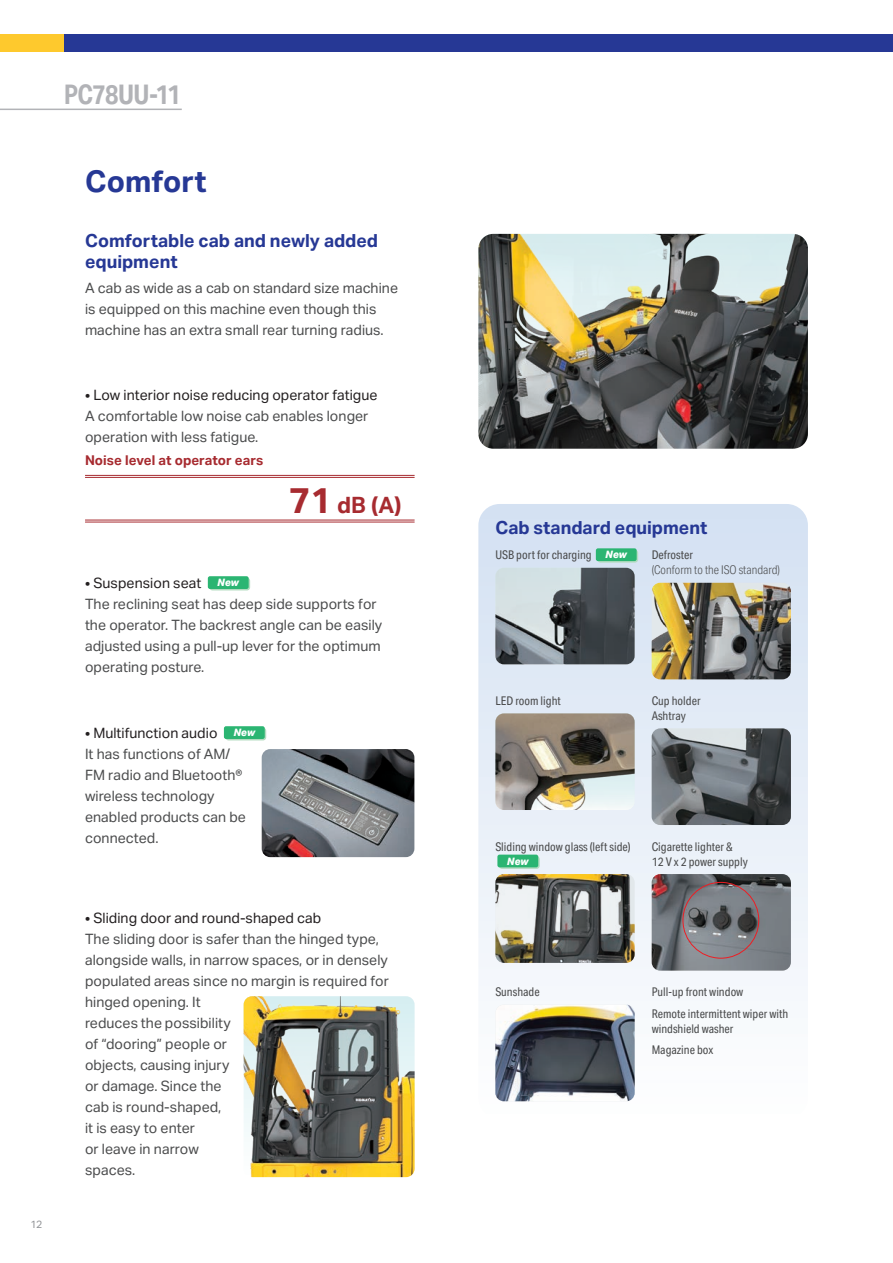
<style>
.page{position:relative;width:893px;height:1263px;background:#fff}
.page>*{position:absolute;margin:0;border:0;box-sizing:border-box;transform-origin:0 0}
.t1{font:700 30px "Aktiv Grotesk";color:#263895}
.t2{font:700 27px "Aktiv Grotesk Cd";letter-spacing:-.02em;color:#b2b3b7}
.t3{font:700 22.5px "Aktiv Grotesk";color:#a72b30}
.t4{font:700 18px/21px "Aktiv Grotesk";color:#263895}
.t5{font:14.25px/21px "Aktiv Grotesk";color:#4b4c4d}
.t6{font:14.25px "Aktiv Grotesk";color:#231f20}
.t7{font:700 13.5px "Aktiv Grotesk";color:#a72b30}
.t8{font:12px/15px "Aktiv Grotesk Cd";color:#4b4c4d}
.t9{font:300 12px "Aktiv Grotesk Cd";color:#4b4c4d}
.t10{font:10.5px "Aktiv Grotesk";color:#939598}
.t11{font:italic 800 10.2px "Aktiv Grotesk";letter-spacing:-.015em;color:#fff}
.s1{font-size:36px}
.s2{font-family:"Aktiv Grotesk";font-weight:800;font-style:italic;font-size:10.2px;color:#fff}
</style>
<div class="page">
<img style="left:478px;top:234px;width:330px;height:215px">
<svg style="left:478px;top:504px;width:330px;height:598px"></svg>
<img style="left:495px;top:874px;width:140px;height:89px">
<img style="left:495px;top:568px;width:140px;height:96px">
<img style="left:495px;top:713px;width:140px;height:97px">
<img style="left:495px;top:1005px;width:140px;height:96px">
<img style="left:652px;top:583px;width:139px;height:96px">
<img style="left:652px;top:728px;width:139px;height:97px">
<img style="left:652px;top:874px;width:139px;height:97px">
<div style="left:683px;top:882px;width:76px;height:76px;border:1px solid #ee1d23;border-radius:50%"></div>
<div style="left:0;top:34px;width:143px;height:17px;background:#fec92d"></div>
<div style="left:64px;top:34px;width:829px;height:17px;background:#263895"></div>
<hr style="left:0;top:109px;width:182px;height:1px;background:#b2b3b7">
<hr style="left:85px;top:475px;width:330px;height:1px;background:#a72b30">
<hr style="left:85px;top:477px;width:330px;height:1px;background:#a72b30">
<hr style="left:85px;top:519px;width:330px;height:1px;background:#a72b30">
<hr style="left:85px;top:521px;width:330px;height:1px;background:#a72b30">
<div style="left:209px;top:578px;width:41px;height:12px;background:#b3dcc0;border-radius:3px"></div>
<div style="left:208px;top:576px;width:41px;height:13px;background:#2bb572;border-radius:2px"></div>
<img style="left:262px;top:749px;width:152px;height:108px">
<div style="left:225px;top:728px;width:41px;height:12px;background:#abd9bb;border-radius:3px"></div>
<div style="left:224px;top:726px;width:41px;height:13px;background:#2bb572;border-radius:2px"></div>
<img style="left:244px;top:996px;width:171px;height:181px">
<div style="left:597px;top:550px;width:41px;height:13px;background:#a4d7b7;border-radius:3px"></div>
<div style="left:596px;top:548px;width:41px;height:13px;background:#2bb572;border-radius:2px"></div>
<svg style="left:499px;top:856px;width:41px;height:13px"></svg>
<div style="left:497px;top:855px;width:41px;height:12px;background:#2bb572;border-radius:2px"></div>
<h2 class="t2" style="left:64px;top:79px;width:118px">PC78UU-11</h2>
<h1 class="t1" style="left:85px;top:164px;width:123px">Comfort</h1>
<p class="t4" style="left:85px;top:230px;width:295px">Comfortable cab and newly added equipment</p>
<p class="t5" style="left:85px;top:278px;width:315px">A cab as wide as a cab on standard size machine is equipped on this machine even though this machine has an extra small rear turning radius.</p>
<p class="t6" style="left:85px;top:387px;width:294px">• Low interior noise reducing operator fatigue</p>
<p class="t5" style="left:85px;top:406px;width:285px">A comfortable low noise cab enables longer operation with less fatigue.</p>
<p class="t7" style="left:85px;top:453px;width:180px">Noise level at operator ears</p>
<h3 class="t3" style="left:289px;top:492px;width:114px"><span class="s1">71</span> dB (A)</h3>
<p class="t6" style="left:85px;top:575px;width:118px">• Suspension seat</p>
<p class="t5" style="left:85px;top:594px;width:299px">The reclining seat has deep side supports for the operator. The backrest angle can be easily adjusted using a pull-up lever for the optimum operating posture.</p>
<p class="t11" style="left:217px;top:575px;width:23px">New</p>
<p class="t6" style="left:85px;top:725px;width:134px">• Multifunction audio</p>
<p class="t5" style="left:85px;top:744px;width:163px">It has functions of AM/<br>FM radio and Bluetooth® wireless technology enabled products can be connected.</p>
<p class="t11" style="left:233px;top:725px;width:23px">New</p>
<p class="t10" style="left:31px;top:1218px;width:13px">12</p>
<p class="t6" style="left:85px;top:909px;width:238px">• Sliding door and round-shaped cab</p>
<p class="t5" style="left:85px;top:928px;width:305px">The sliding door is safer than the hinged type, alongside walls, in narrow spaces, or in densely populated areas since no margin is required for hinged opening. It<br>reduces the possibility<br>of “dooring” people or<br>objects, causing injury<br>or damage. Since the<br>cab is round-shaped,<br>it is easy to enter<br>or leave in narrow<br>spaces.</p>
<p class="t4" style="left:495px;top:517px;width:214px">Cab standard equipment</p>
<p class="t8" style="left:495px;top:548px;width:133px">USB port for charging <span class="s2">New</span></p>
<p class="t8" style="left:652px;top:548px;width:43px">Defroster</p>
<p class="t9" style="left:652px;top:563px;width:130px">(Conform to the ISO standard)</p>
<p class="t8" style="left:495px;top:693px;width:67px">LED room light</p>
<p class="t8" style="left:652px;top:693px;width:51px">Cup holder<br>Ashtray</p>
<p class="t8" style="left:495px;top:839px;width:137px">Sliding window glass (left side)</p>
<p class="t11" style="left:507px;top:854px;width:23px">New</p>
<p class="t8" style="left:652px;top:839px;width:98px">Cigarette lighter &amp;<br>12 V x 2 power supply</p>
<p class="t8" style="left:495px;top:984px;width:46px">Sunshade</p>
<p class="t8" style="left:652px;top:981px;width:138px;line-height:21.5px">Pull-up front window<br>Remote intermittent wiper with</p>
<p class="t8" style="left:652px;top:1018px;width:83px;line-height:21.3px">windshield washer<br>Magazine box</p>
</div>
